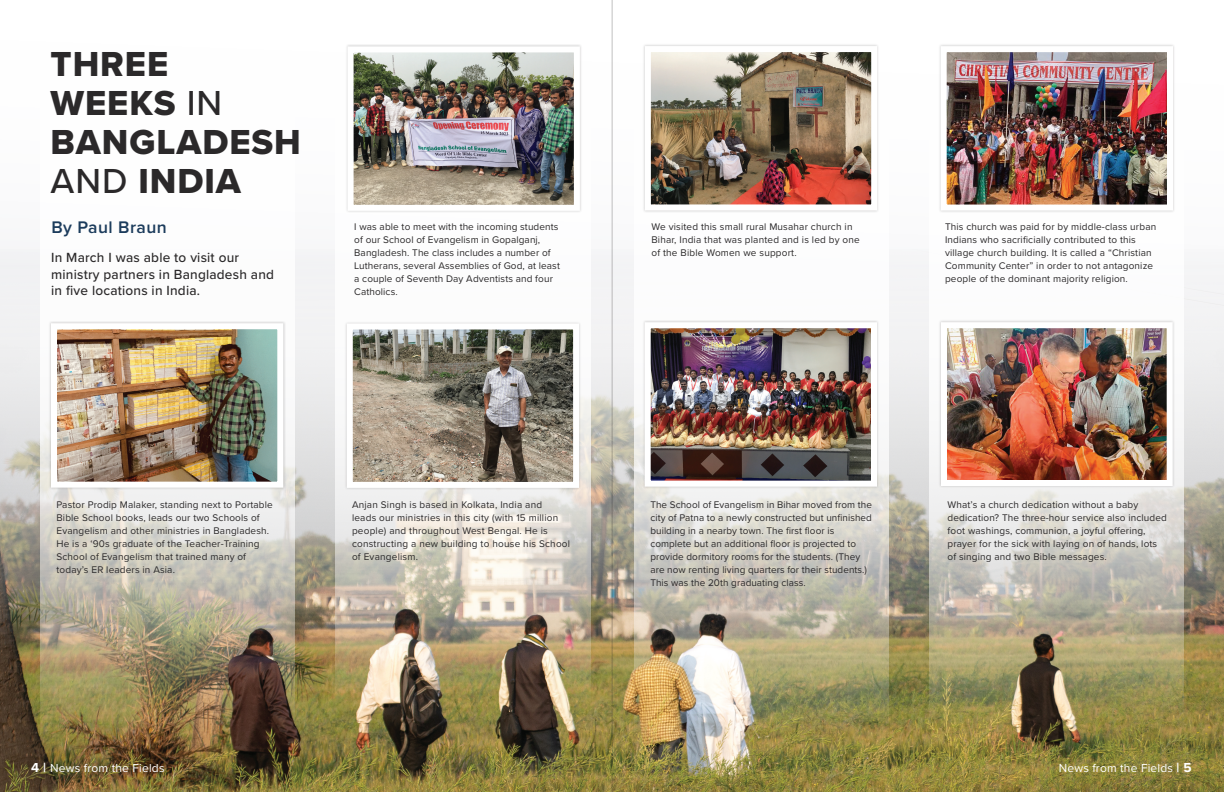
<style>
.page{position:relative;width:1224px;height:792px;background:#fff}
.page>*{position:absolute;margin:0;border:0;box-sizing:border-box;transform-origin:0 0}
.t1{font:36px/39px "Proxima Nova Extrabld";letter-spacing:.025em;color:#2b292a}
.t2{font:600 17.4px "Proxima Nova";letter-spacing:.025em;color:#1c3c5c}
.t3{font:500 13.8px/16.5px "Proxima Nova";letter-spacing:.015em;color:#2b292a}
.t4{font:12px "Proxima Nova";letter-spacing:.015em;color:#fff}
.t5{font:10px/13px "Proxima Nova";letter-spacing:.015em;color:#2b292a}
.s1{font-family:"Proxima Nova";font-weight:500}
.s2{font-weight:700;font-size:13.5px}
</style>
<div class="page">
<img style="left:0;top:249px;width:1224px;height:543px">
<img style="left:335px;top:249px;width:255px;height:485px">
<img style="left:40px;top:249px;width:255px;height:518px">
<img style="left:929px;top:249px;width:255px;height:507px">
<img style="left:634px;top:249px;width:255px;height:518px">
<div style="left:48px;top:321px;width:238px;height:169px;background:#231f20;opacity:.22"></div>
<img style="left:58px;top:330px;width:218px;height:151px">
<div style="left:51px;top:323px;width:232px;height:165px;border:6px solid #fff"></div>
<div style="left:345px;top:44px;width:237px;height:170px;background:#ededed"></div>
<img style="left:355px;top:53px;width:218px;height:151px">
<div style="left:348px;top:46px;width:232px;height:165px;border:6px solid #fff"></div>
<div style="left:344px;top:321px;width:238px;height:170px;background:#231f20;opacity:.22"></div>
<img style="left:354px;top:331px;width:218px;height:150px">
<div style="left:347px;top:324px;width:232px;height:164px;border:6px solid #fff"></div>
<div style="left:642px;top:43px;width:238px;height:170px;background:#eeeded"></div>
<img style="left:652px;top:53px;width:218px;height:150px">
<div style="left:645px;top:46px;width:232px;height:164px;border:6px solid #fff"></div>
<div style="left:642px;top:320px;width:238px;height:169px;background:#231f20;opacity:.22"></div>
<img style="left:652px;top:329px;width:218px;height:151px">
<div style="left:645px;top:322px;width:232px;height:165px;border:6px solid #fff"></div>
<div style="left:938px;top:43px;width:238px;height:170px;background:#ededed"></div>
<img style="left:948px;top:53px;width:218px;height:151px">
<div style="left:941px;top:46px;width:232px;height:165px;border:6px solid #fff"></div>
<div style="left:938px;top:320px;width:238px;height:169px;background:#231f20;opacity:.22"></div>
<img style="left:948px;top:329px;width:218px;height:150px">
<div style="left:941px;top:322px;width:232px;height:164px;border:6px solid #fff"></div>
<hr style="left:612px;top:0;width:1px;height:792px;background:#2b292a">
<h1 class="t1" style="left:51px;top:44px;width:252px">THREE<br>WEEKS <span class="s1">IN<br></span>BANGLADESH<br><span class="s1">AND</span> INDIA</h1>
<h2 class="t2" style="left:52px;top:215px;width:117px">By Paul Braun</h2>
<h3 class="t3" style="left:51px;top:249px;width:224px">In March I was able to visit our ministry partners in Bangladesh and in five locations in India.</h3>
<p class="t5" style="left:354px;top:220px;width:207px">I was able to meet with the incoming students of our School of Evangelism in Gopalganj, Bangladesh. The class includes a number of Lutherans, several Assemblies of God, at least a couple of Seventh Day Adventists and four Catholics.</p>
<p class="t5" style="left:652px;top:220px;width:210px">We visited this small rural Musahar church in<br>Bihar, India that was planted and is led by one of the Bible Women we support.</p>
<p class="t5" style="left:945px;top:220px;width:213px">This church was paid for by middle-class urban Indians who sacrificially contributed to this village church building. It is called a “Christian Community Center” in order to not antagonize people of the dominant majority religion.</p>
<p class="t5" style="left:56px;top:498px;width:218px">Pastor Prodip Malaker, standing next to Portable Bible School books, leads our two Schools of Evangelism and other ministries in Bangladesh.<br>He is a ‘90s graduate of the Teacher-Training School of Evangelism that trained many of today’s ER leaders in Asia.</p>
<p class="t4" style="left:31px;top:759px;width:135px"><span class="s2">4 |</span> News from the Fields</p>
<p class="t5" style="left:352px;top:498px;width:220px">Anjan Singh is based in Kolkata, India and<br>leads our ministries in this city (with 15 million people) and throughout West Bengal. He is constructing a new building to house his School of Evangelism.</p>
<p class="t5" style="left:650px;top:498px;width:223px">The School of Evangelism in Bihar moved from the city of Patna to a newly constructed but unfinished building in a nearby town. The first floor is complete but an additional floor is projected to provide dormitory rooms for the students. (They are now renting living quarters for their students.)<br>This was the 20th graduating class.</p>
<p class="t5" style="left:948px;top:498px;width:221px">What’s a church dedication without a baby dedication? The three-hour service also included foot washings, communion, a joyful offering, prayer for the sick with laying on of hands, lots of singing and two Bible messages.</p>
<p class="t4" style="left:1059px;top:759px;width:135px">News from the Fields <span class="s2">| 5</span></p>
</div>
